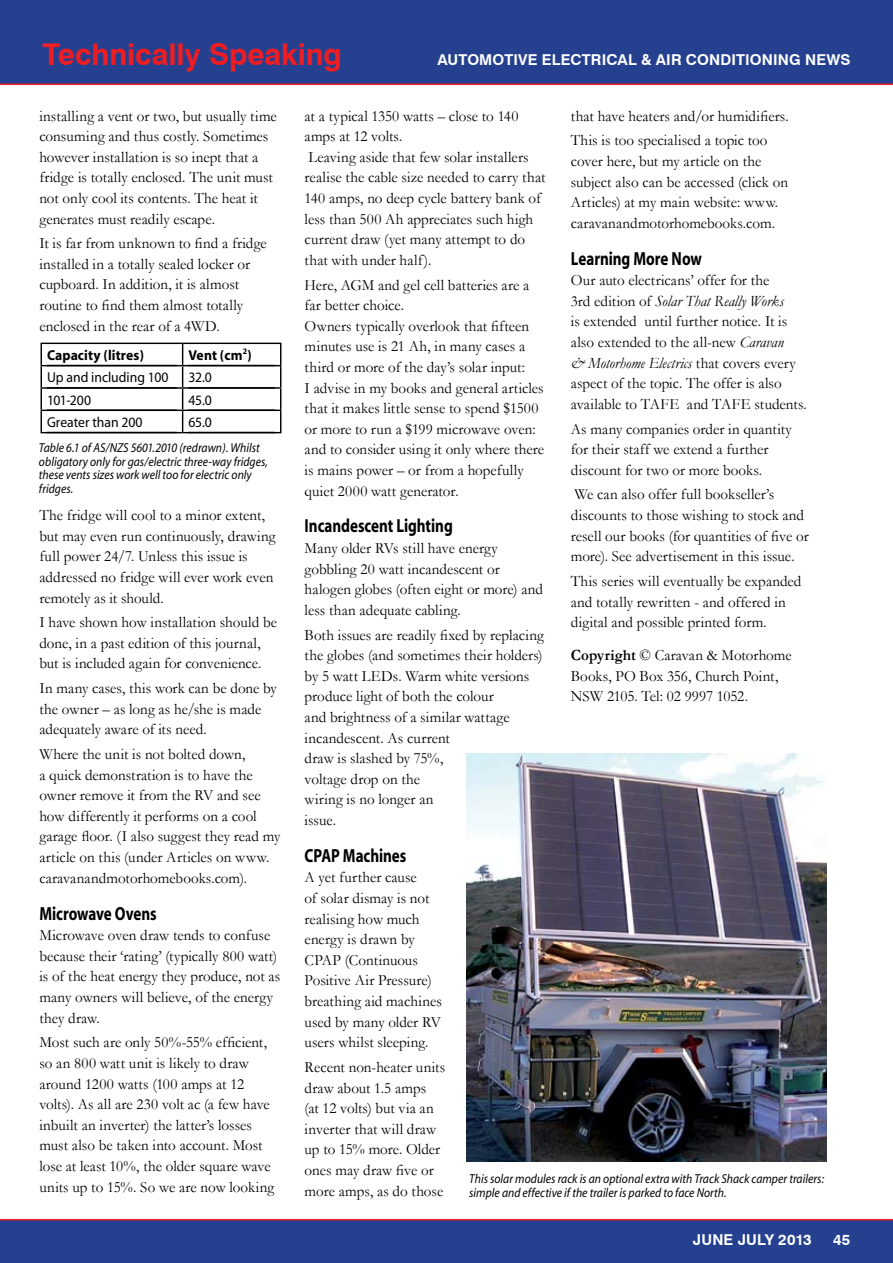
<style>
.page{position:relative;width:893px;height:1263px;background:#fff}
.page>*{position:absolute;margin:0;border:0;box-sizing:border-box;transform-origin:0 0}
.t1{font:700 30px "Swiss 721 BT";letter-spacing:-.005em;color:#ed1d24}
.t2{font:700 19.05px "Myriad";color:#000;scale:.79 1}
.t3{font:15.75px/20.5px "Garamond";letter-spacing:.005em;color:#000;scale:.96 1}
.t4{font:700 15px "Swiss 721 BT";letter-spacing:.01em;color:#fff}
.t5{font:14.4px "Myriad";letter-spacing:-.005em;color:#000;scale:.95 1}
.t6{font:700 14.4px "Myriad";letter-spacing:.005em;color:#000;scale:.95 1}
.t7{font:italic 12.9px/13.6px "Myriad";color:#000;scale:.9 1}
.s1{font-style:italic}
.s2{font-weight:700}
</style>
<div class="page">
<div style="left:0;top:0;width:893px;height:85px;background:#25408f"></div>
<hr style="left:0;top:84px;width:893px;height:1px;background:#ed1d24">
<div style="left:0;top:1220px;width:893px;height:43px;background:#25408f"></div>
<hr style="left:0;top:1219px;width:893px;height:1px;background:#ed1d24">
<hr style="left:41px;top:343px;width:142px;height:1px;background:#000">
<hr style="left:183px;top:343px;width:98px;height:1px;background:#000">
<hr style="left:41px;top:365px;width:142px;height:1px;background:#000">
<hr style="left:183px;top:365px;width:98px;height:1px;background:#000">
<hr style="left:41px;top:387px;width:142px;height:2px;background:#000">
<hr style="left:183px;top:387px;width:98px;height:2px;background:#000">
<hr style="left:41px;top:410px;width:142px;height:1px;background:#000">
<svg style="left:41px;top:344px;width:1px;height:88px"></svg>
<hr style="left:183px;top:410px;width:98px;height:1px;background:#000">
<svg style="left:182px;top:344px;width:1px;height:88px"></svg>
<svg style="left:280px;top:344px;width:1px;height:88px"></svg>
<hr style="left:41px;top:432px;width:142px;height:1px;background:#000">
<hr style="left:183px;top:432px;width:98px;height:1px;background:#000">
<hr style="left:47px;top:409px;width:130px;height:2px;background:#000">
<hr style="left:188px;top:409px;width:87px;height:2px;background:#000">
<img style="left:466px;top:753px;width:361px;height:409px">
<h1 class="t1" style="left:43px;top:36px;width:301px">Technically Speaking</h1>
<p class="t4" style="left:437px;top:51px;width:414px">AUTOMOTIVE ELECTRICAL &amp; AIR CONDITIONING NEWS</p>
<p class="t3" style="left:39px;top:105px;width:249px">installing a vent or two, but usually time consuming and thus costly. Sometimes however installation is so inept that a fridge is totally enclosed. The unit must not only cool its contents. The heat it generates must readily escape.</p>
<p class="t3" style="left:39px;top:233px;width:238px">It is far from unknown to find a fridge installed in a totally sealed locker or cupboard. In addition, it is almost routine to find them almost totally enclosed in the rear of a 4WD.</p>
<p class="t3" style="left:571px;top:103px;width:229px;line-height:24.8px">that have heaters and/or humidifiers.<br>This is too specialised a topic too</p>
<p class="t3" style="left:571px;top:150px;width:228px">cover here, but my article on the subject also can be accessed (click on Articles) at my main website: www. caravanandmotorhomebooks.com.</p>
<p class="t2" style="left:571px;top:248px;width:167px">Learning More Now</p>
<p class="t3" style="left:571px;top:270px;width:247px">Our auto electricans’ offer for the<br>3rd edition of <span class="s1">Solar That Really Works<br></span>is extended until further notice. It is also extended to the all-new <span class="s1">Caravan<br>&amp; Motorhome Electrics</span> that covers every aspect of the topic. The offer is also available to TAFE and TAFE students.</p>
<p class="t3" style="left:571px;top:418px;width:232px">As many companies order in quantity for their staff we extend a further discount for two or more books.</p>
<p class="t3" style="left:571px;top:484px;width:249px">We can also offer full bookseller’s discounts to those wishing to stock and resell our books (for quantities of five or more). See advertisement in this issue.</p>
<p class="t3" style="left:571px;top:570px;width:242px">This series will eventually be expanded and totally rewritten - and offered in digital and possible printed form.</p>
<p class="t3" style="left:571px;top:644px;width:231px"><span class="s2">Copyright</span> © Caravan &amp; Motorhome<br>Books, PO Box 356, Church Point,<br>NSW 2105. Tel: 02 9997 1052.</p>
<p class="t3" style="left:305px;top:105px;width:252px">at a typical 1350 watts – close to 140 amps at 12 volts.<br>Leaving aside that few solar installers realise the cable size needed to carry that 140 amps, no deep cycle battery bank of less than 500 Ah appreciates such high current draw (yet many attempt to do that with under half).</p>
<p class="t3" style="left:305px;top:274px;width:251px">Here, AGM and gel cell batteries are a far better choice.<br>Owners typically overlook that fifteen minutes use is 21 Ah, in many cases a third or more of the day’s solar input:<br>I advise in my books and general articles that it makes little sense to spend $1500 or more to run a $199 microwave oven: and to consider using it only where there is mains power – or from a hopefully quiet 2000 watt generator.</p>
<p class="t2" style="left:305px;top:516px;width:189px">Incandescent Lighting</p>
<p class="t3" style="left:305px;top:537px;width:250px">Many older RVs still have energy gobbling 20 watt incandescent or halogen globes (often eight or more) and less than adequate cabling.</p>
<p class="t3" style="left:305px;top:624px;width:251px">Both issues are readily fixed by replacing the globes (and sometimes their holders) by 5 watt LEDs. Warm white versions produce light of both the colour<br>and brightness of a similar wattage incandescent. As current<br>draw is slashed by 75%,<br>voltage drop on the<br>wiring is no longer an<br>issue.</p>
<p class="t2" style="left:305px;top:846px;width:130px">CPAP Machines</p>
<p class="t3" style="left:305px;top:867px;width:145px">A yet further cause<br>of solar dismay is not realising how much energy is drawn by<br>CPAP (Continuous<br>Positive Air Pressure) breathing aid machines used by many older RV users whilst sleeping.</p>
<p class="t3" style="left:305px;top:1056px;width:148px">Recent non-heater units draw about 1.5 amps<br>(at 12 volts) but via an inverter that will draw up to 15% more. Older ones may draw five or more amps, as do those</p>
<p class="t6" style="left:47px;top:348px;width:104px">Capacity (litres)</p>
<p class="t6" style="left:188px;top:348px;width:68px">Vent (cm<sup>2</sup>)</p>
<p class="t5" style="left:47px;top:370px;width:129px">Up and including 100</p>
<p class="t5" style="left:188px;top:370px;width:26px">32.0</p>
<p class="t5" style="left:47px;top:393px;width:48px">101-200</p>
<p class="t5" style="left:188px;top:393px;width:26px">45.0</p>
<p class="t5" style="left:47px;top:415px;width:102px">Greater than 200</p>
<p class="t5" style="left:188px;top:415px;width:26px">65.0</p>
<p class="t7" style="left:39px;top:441px;width:256px">Table 6.1 of AS/NZS 5601.2010 (redrawn). Whilst obligatory only for gas/electric three-way fridges, these vents sizes work well too for electric only fridges.</p>
<p class="t3" style="left:39px;top:505px;width:248px">The fridge will cool to a minor extent, but may even run continuously, drawing full power 24/7. Unless this issue is addressed no fridge will ever work even remotely as it should.</p>
<p class="t3" style="left:39px;top:612px;width:249px">I have shown how installation should be done, in a past edition of this journal, but is included again for convenience.</p>
<p class="t3" style="left:39px;top:677px;width:249px">In many cases, this work can be done by the owner – as long as he/she is made adequately aware of its need.</p>
<p class="t3" style="left:39px;top:743px;width:252px">Where the unit is not bolted down,<br>a quick demonstration is to have the owner remove it from the RV and see how differently it performs on a cool garage floor. (I also suggest they read my article on this (under Articles on www. caravanandmotorhomebooks.com).</p>
<p class="t2" style="left:39px;top:903px;width:150px">Microwave Ovens</p>
<p class="t3" style="left:39px;top:924px;width:252px">Microwave oven draw tends to confuse because their ‘rating’ (typically 800 watt) is of the heat energy they produce, not as many owners will believe, of the energy they draw.</p>
<p class="t3" style="left:39px;top:1032px;width:246px">Most such are only 50%-55% efficient, so an 800 watt unit is likely to draw around 1200 watts (100 amps at 12 volts). As all are 230 volt ac (a few have inbuilt an inverter) the latter’s losses must also be taken into account. Most lose at least 10%, the older square wave units up to 15%. So we are now looking</p>
<p class="t7" style="left:469px;top:1171px;width:396px;line-height:14.4px">This solar modules rack is an optional extra with Track Shack camper trailers: simple and effective if the trailer is parked to face North.</p>
<p class="t4" style="left:693px;top:1230px;width:120px">JUNE JULY 2013</p>
<p class="t4" style="left:833px;top:1230px;width:19px">45</p>
</div>
